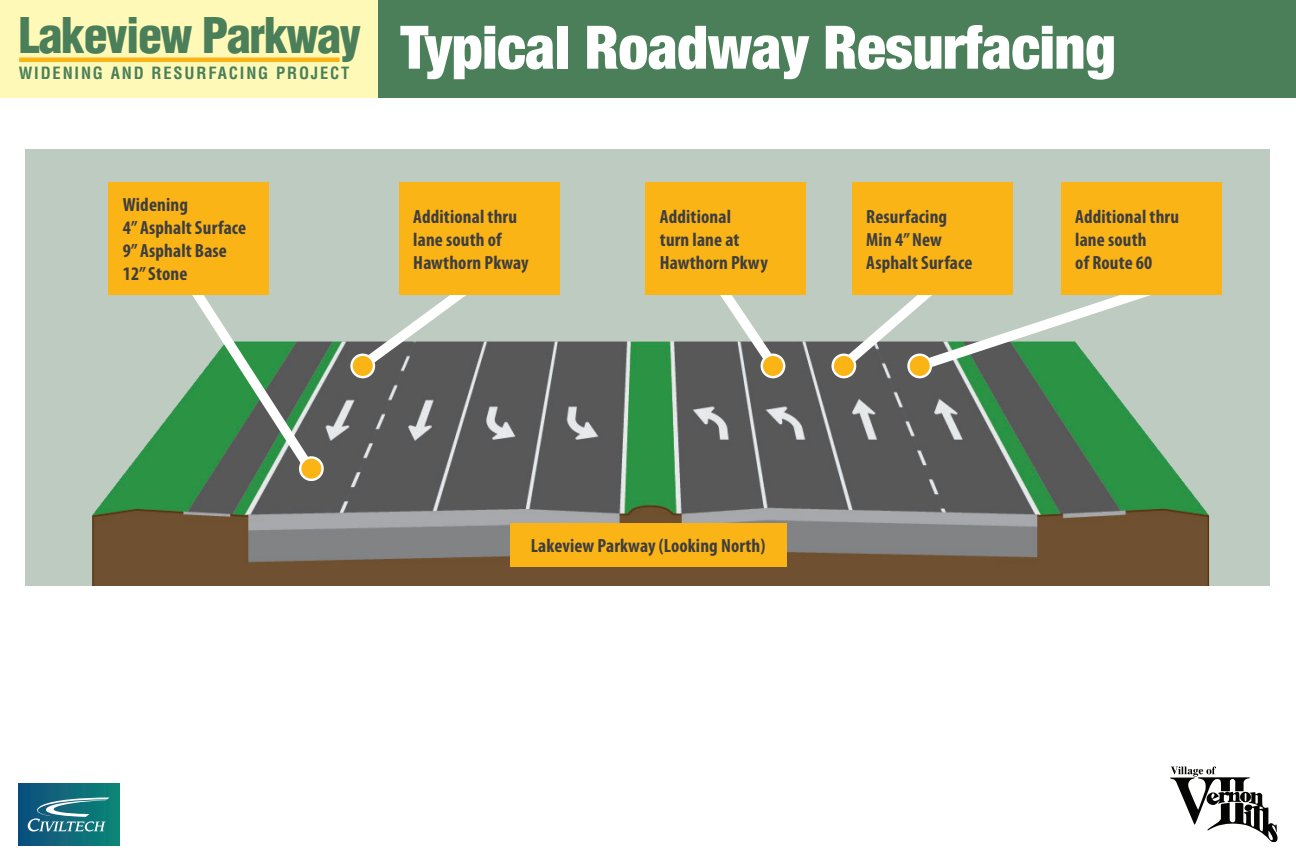
<style>
.page{position:relative;width:1296px;height:864px;background:#fff}
.page>*{position:absolute;margin:0;border:0;box-sizing:border-box;transform-origin:0 0}
.t1{font:900 condensed 60px "Helvetica Neue LT Std";letter-spacing:-.01em;color:#fff}
.t2{font:900 condensed 48px "Helvetica LT Std";letter-spacing:-.03em;color:#4a7f5a}
.t3{font:700 condensed 19.15px/23px "Myriad Pro";letter-spacing:.01em;color:#3e3e3f}
.t4{font:700 condensed 16.5px "Helvetica LT Std";letter-spacing:.11em;color:#4a7f5a}
</style>
<div class="page">
<div style="left:0;top:0;width:378px;height:97px;background:#fff9b8"></div>
<svg style="left:1170px;top:766px;width:108px;height:76px"></svg>
<svg style="left:18px;top:783px;width:101px;height:63px;background:#0e6b7a"></svg>
<svg style="left:23px;top:798px;width:87px;height:33px;background:#3f8796"></svg>
<div style="left:378px;top:0;width:918px;height:97px;background:#4a7f5a"></div>
<hr style="left:19px;top:58px;width:321px;height:4px;background:#fbb416">
<div style="left:26px;top:150px;width:1244px;height:436px;background:#becbc0"></div>
<img style="left:92px;top:263px;width:1118px;height:323px">
<svg style="left:179px;top:274px;width:145px;height:209px"></svg>
<svg style="left:349px;top:276px;width:130px;height:103px"></svg>
<svg style="left:300px;top:457px;width:23px;height:23px"></svg>
<div style="left:299px;top:456px;width:25px;height:25px;border:2px solid #fff;border-radius:50%"></div>
<div style="left:352px;top:355px;width:22px;height:22px;background:#fbb416;border-radius:50%"></div>
<div style="left:350px;top:354px;width:25px;height:24px;border:2px solid #fff;border-radius:50%"></div>
<div style="left:109px;top:182px;width:160px;height:113px;background:#fbb416"></div>
<div style="left:510px;top:523px;width:277px;height:43px;background:#fbb416"></div>
<div style="left:399px;top:182px;width:160px;height:113px;background:#fbb416"></div>
<svg style="left:834px;top:277px;width:333px;height:101px"></svg>
<div style="left:909px;top:355px;width:22px;height:22px;background:#fbb416;border-radius:50%"></div>
<div style="left:907px;top:354px;width:25px;height:24px;border:2px solid #fff;border-radius:50%"></div>
<div style="left:833px;top:355px;width:22px;height:22px;background:#fbb416;border-radius:50%"></div>
<div style="left:831px;top:354px;width:25px;height:24px;border:2px solid #fff;border-radius:50%"></div>
<div style="left:852px;top:182px;width:160px;height:113px;background:#fbb416"></div>
<div style="left:1061px;top:182px;width:160px;height:113px;background:#fbb416"></div>
<svg style="left:707px;top:295px;width:80px;height:84px"></svg>
<div style="left:762px;top:355px;width:22px;height:22px;background:#fbb416;border-radius:50%"></div>
<div style="left:761px;top:354px;width:24px;height:24px;border:2px solid #fff;border-radius:50%"></div>
<div style="left:646px;top:182px;width:160px;height:113px;background:#fbb416"></div>
<h2 class="t2" style="left:19px;top:5px;width:344px">Lakeview Parkway</h2>
<p class="t4" style="left:19px;top:63px;width:332px">WIDENING AND RESURFACING PROJECT</p>
<h1 class="t1" style="left:400px;top:10px;width:717px">Typical Roadway Resurfacing</h1>
<p class="t3" style="left:123px;top:193px;width:125px">Widening<br>4” Asphalt Surface<br>9” Asphalt Base<br>12” Stone</p>
<p class="t3" style="left:413px;top:205px;width:117px">Additional thru lane south of<br>Hawthorn Pkway</p>
<p class="t3" style="left:866px;top:205px;width:108px">Resurfacing<br>Min 4” New<br>Asphalt Surface</p>
<p class="t3" style="left:1075px;top:205px;width:105px">Additional thru lane south<br>of Route 60</p>
<p class="t3" style="left:660px;top:205px;width:110px">Additional<br>turn lane at<br>Hawthorn Pkwy</p>
<p class="t3" style="left:531px;top:534px;width:236px">Lakeview Parkway (Looking North)</p>
</div>
